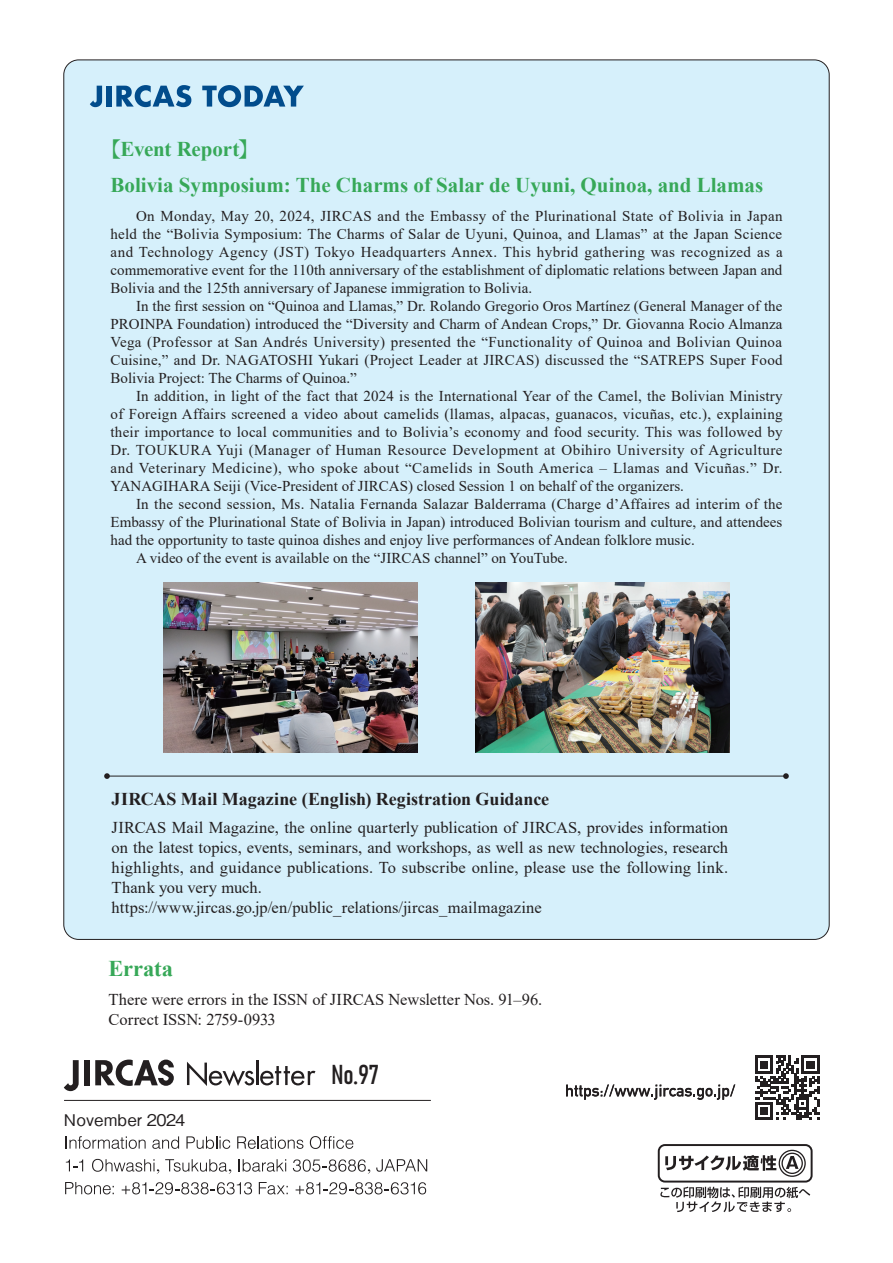
<style>
.page{position:relative;width:893px;height:1263px;background:#fff}
.page>*{position:absolute;margin:0;border:0;box-sizing:border-box;transform-origin:0 0}
.t1{font:27px "Bahnschrift";color:#231f20}
.t2{font:700 22.5px "Times New Roman";letter-spacing:-.005em;color:#37a858}
.研究成果紹介_タイトル{font:700 21px "Times New Roman";color:#37a858}
.t3{font:700 18px "Times New Roman";color:#231f20}
.t4{font:16.5px/19.8px "Times New Roman";color:#231f20;text-align:justify}
.t5{font:500 16.2px "Gothic BBB Pr 6 N";letter-spacing:.03em;color:#231f20}
.研究成果紹介_本文{font:15px/18px "Times New Roman";color:#231f20;text-align:justify}
.s1{font-family:"Koz Min Pr 6 N";font-weight:400}
.s2{font-family:"Futura Std";font-weight:500}
</style>
<div class="page">
<svg style="left:566px;top:1084px;width:169px;height:16px"></svg>
<svg style="left:187px;top:1062px;width:67px;height:24px"></svg>
<hr style="left:256px;top:1060px;width:2px;height:25px;background:#231f20">
<svg style="left:260px;top:1066px;width:55px;height:19px"></svg>
<div style="left:658px;top:1144px;width:155px;height:38px;border:2px solid #231f20;border-radius:6px"></div>
<svg style="left:665px;top:1155px;width:111px;height:16px"></svg>
<svg style="left:786px;top:1156px;width:12px;height:13px"></svg>
<svg style="left:660px;top:1186px;width:150px;height:26px"></svg>
<div style="left:779px;top:1150px;width:27px;height:27px;border:1px solid #231f20;border-radius:50%"></div>
<div style="left:781px;top:1152px;width:22px;height:22px;border:1px solid #231f20;border-radius:50%"></div>
<svg style="left:152px;top:1136px;width:27px;height:13px"></svg>
<svg style="left:186px;top:1136px;width:44px;height:13px"></svg>
<svg style="left:237px;top:1136px;width:66px;height:13px"></svg>
<svg style="left:310px;top:1136px;width:43px;height:13px"></svg>
<svg style="left:66px;top:1159px;width:17px;height:12px"></svg>
<svg style="left:239px;top:1159px;width:47px;height:12px"></svg>
<svg style="left:376px;top:1159px;width:51px;height:13px"></svg>
<svg style="left:65px;top:1182px;width:49px;height:12px"></svg>
<svg style="left:122px;top:1182px;width:130px;height:12px"></svg>
<svg style="left:259px;top:1182px;width:29px;height:12px"></svg>
<svg style="left:296px;top:1182px;width:130px;height:12px"></svg>
<hr style="left:64px;top:1100px;width:367px;height:1px;background:#231f20">
<div style="left:84px;top:1060px;width:6px;height:25px;background:#231f20"></div>
<svg style="left:64px;top:1060px;width:15px;height:31px"></svg>
<svg style="left:95px;top:1059px;width:79px;height:27px"></svg>
<svg style="left:92px;top:1159px;width:67px;height:15px"></svg>
<svg style="left:165px;top:1159px;width:66px;height:15px"></svg>
<svg style="left:293px;top:1159px;width:77px;height:15px"></svg>
<svg style="left:66px;top:1136px;width:80px;height:13px"></svg>
<div style="left:64px;top:60px;width:765px;height:879px;background:#d6f0fb;border-radius:15px"></div>
<svg style="left:755px;top:1055px;width:65px;height:65px"></svg>
<svg style="left:90px;top:86px;width:12px;height:21px"></svg>
<div style="left:107px;top:86px;width:5px;height:21px;background:#014c8c"></div>
<svg style="left:116px;top:85px;width:75px;height:22px"></svg>
<svg style="left:202px;top:85px;width:102px;height:22px"></svg>
<hr style="left:107px;top:776px;width:679px;height:1px;background:#231f20">
<svg style="left:104px;top:773px;width:6px;height:6px"></svg>
<svg style="left:783px;top:773px;width:6px;height:6px"></svg>
<img style="left:164px;top:583px;width:253px;height:170px">
<img style="left:476px;top:583px;width:253px;height:170px">
<p class="研究成果紹介_タイトル" style="left:100px;top:133px;width:161px"><span class="s1">【</span>Event Report<span class="s1">】</span></p>
<p class="研究成果紹介_タイトル" style="left:111px;top:170px;width:654px">Bolivia Symposium: The Charms of Salar de Uyuni, Quinoa, and Llamas</p>
<p class="研究成果紹介_本文" style="left:111px;top:206px;width:674px;text-indent:26px">On Monday, May 20, 2024, JIRCAS and the Embassy of the Plurinational State of Bolivia in Japan held the “Bolivia Symposium: The Charms of Salar de Uyuni, Quinoa, and Llamas” at the Japan Science and Technology Agency (JST) Tokyo Headquarters Annex. This hybrid gathering was recognized as a commemorative event for the 110th anniversary of the establishment of diplomatic relations between Japan and Bolivia and the 125th anniversary of Japanese immigration to Bolivia.</p>
<p class="研究成果紹介_本文" style="left:111px;top:296px;width:673px;text-indent:26px">In the first session on “Quinoa and Llamas,” Dr. Rolando Gregorio Oros Martínez (General Manager of the PROINPA Foundation) introduced the “Diversity and Charm of Andean Crops,” Dr. Giovanna Rocio Almanza Vega (Professor at San Andrés University) presented the “Functionality of Quinoa and Bolivian Quinoa Cuisine,” and Dr. NAGATOSHI Yukari (Project Leader at JIRCAS) discussed the “SATREPS Super Food Bolivia Project: The Charms of Quinoa.”</p>
<p class="研究成果紹介_本文" style="left:111px;top:386px;width:674px;text-indent:26px">In addition, in light of the fact that 2024 is the International Year of the Camel, the Bolivian Ministry of Foreign Affairs screened a video about camelids (llamas, alpacas, guanacos, vicuñas, etc.), explaining their importance to local communities and to Bolivia’s economy and food security. This was followed by Dr. TOUKURA Yuji (Manager of Human Resource Development at Obihiro University of Agriculture and Veterinary Medicine), who spoke about “Camelids in South America – Llamas and Vicuñas.” Dr.<br>YANAGIHARA Seiji (Vice-President of JIRCAS) closed Session 1 on behalf of the organizers.</p>
<p class="研究成果紹介_本文" style="left:111px;top:494px;width:674px;text-indent:26px">In the second session, Ms. Natalia Fernanda Salazar Balderrama (Charge d’Affaires ad interim of the Embassy of the Plurinational State of Bolivia in Japan) introduced Bolivian tourism and culture, and attendees had the opportunity to taste quinoa dishes and enjoy live performances of Andean folklore music.</p>
<p class="研究成果紹介_本文" style="left:136px;top:548px;width:433px">A video of the event is available on the “JIRCAS channel” on YouTube.</p>
<p class="t3" style="left:112px;top:786px;width:439px">JIRCAS Mail Magazine (English) Registration Guidance</p>
<p class="t4" style="left:112px;top:817px;width:618px">JIRCAS Mail Magazine, the online quarterly publication of JIRCAS, provides information on the latest topics, events, seminars, and workshops, as well as new technologies, research highlights, and guidance publications. To subscribe online, please use the following link.<br>Thank you very much.</p>
<p class="t4" style="left:112px;top:897px;width:432px">https://www.jircas.go.jp/en/public_relations/jircas_mailmagazine</p>
<p class="t2" style="left:108px;top:952px;width:66px">Errata</p>
<p class="t4" style="left:108px;top:988px;width:435px">There were errors in the ISSN of JIRCAS Newsletter Nos. 91–96.</p>
<p class="t4" style="left:108px;top:1009px;width:169px">Correct ISSN: 2759-0933</p>
<p class="t5" style="left:64px;top:1106px;width:123px">November 2024</p>
<p class="t1" style="left:331px;top:1054px;width:49px">No<span class="s2">.</span>97</p>
</div>
